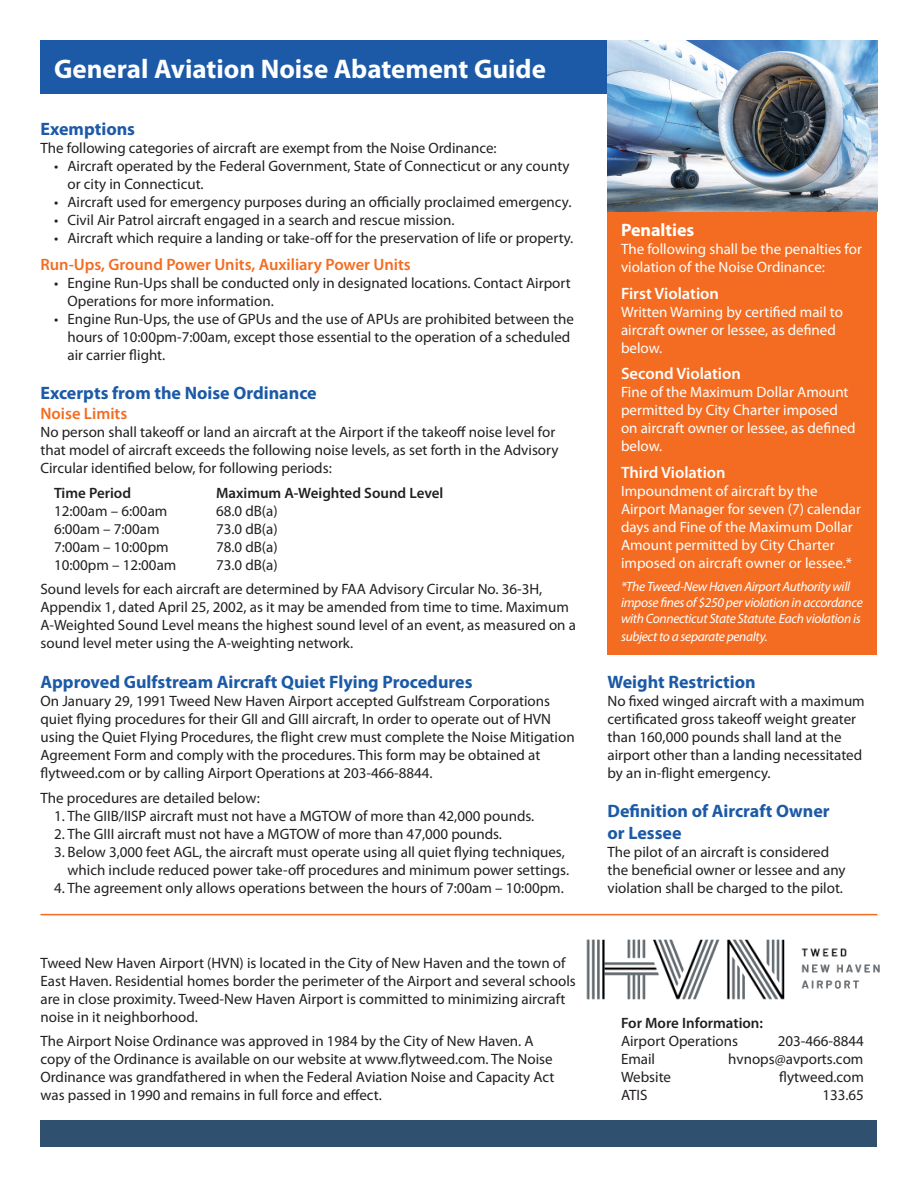
<style>
.page{position:relative;width:918px;height:1188px;background:#fff}
.page>*{position:absolute;margin:0;border:0;box-sizing:border-box;transform-origin:0 0}
.t1{font:700 27px "Myriad Pro";color:#fff}
.t2{font:700 18px/21.6px "Myriad Pro";color:#1c5aa7}
.t3{font:700 18px "Myriad Pro";color:#fff}
.t4{font:600 16.5px "Myriad Pro";color:#f36c21}
.t5{font:600 16.5px "Myriad Pro";color:#fff}
.t6{font:15px/18px "Myriad Pro";color:#231f20}
.t7{font:15px/18px "Myriad Pro";color:#fff}
.t8{font:600 15px "Myriad Pro";color:#231f20}
.t9{font:italic 13.5px/16.2px "Myriad Pro";letter-spacing:-.025em;color:#fff}
</style>
<div class="page">
<div style="left:40px;top:40px;width:838px;height:54px;background:#1c5aa7"></div>
<div style="left:40px;top:1120px;width:838px;height:28px;background:#2f516f"></div>
<div style="left:608px;top:209px;width:270px;height:446px;background:#f36c21"></div>
<hr style="left:40px;top:914px;width:838px;height:1px;background:#f36c21">
<img style="left:608px;top:41px;width:270px;height:171px">
<img style="left:586px;top:939px;width:294px;height:61px">
<h1 class="t1" style="left:54px;top:51px;width:493px">General Aviation Noise Abatement Guide</h1>
<p class="t2" style="left:40px;top:118px;width:96px">Exemptions</p>
<p class="t6" style="left:40px;top:139px;width:458px">The following categories of aircraft are exempt from the Noise Ordinance:</p>
<p class="t6" style="left:68px;top:157px;width:503px;text-indent:-14px">• Aircraft operated by the Federal Government, State of Connecticut or any county or city in Connecticut.</p>
<p class="t6" style="left:54px;top:193px;width:519px">• Aircraft used for emergency purposes during an officially proclaimed emergency.</p>
<p class="t6" style="left:54px;top:211px;width:402px">• Civil Air Patrol aircraft engaged in a search and rescue mission.</p>
<p class="t6" style="left:54px;top:229px;width:521px">• Aircraft which require a landing or take-off for the preservation of life or property.</p>
<p class="t4" style="left:40px;top:255px;width:372px">Run-Ups, Ground Power Units, Auxiliary Power Units</p>
<p class="t6" style="left:68px;top:273px;width:505px;text-indent:-14px">• Engine Run-Ups shall be conducted only in designated locations. Contact Airport<br>Operations for more information.</p>
<p class="t6" style="left:68px;top:309px;width:508px;text-indent:-14px">• Engine Run-Ups, the use of GPUs and the use of APUs are prohibited between the hours of 10:00pm-7:00am, except those essential to the operation of a scheduled air carrier flight.</p>
<p class="t2" style="left:40px;top:382px;width:278px">Excerpts from the Noise Ordinance</p>
<p class="t4" style="left:40px;top:404px;width:88px">Noise Limits</p>
<p class="t6" style="left:40px;top:423px;width:520px">No person shall takeoff or land an aircraft at the Airport if the takeoff noise level for that model of aircraft exceeds the following noise levels, as set forth in the Advisory<br>Circular identified below, for following periods:</p>
<p class="t8" style="left:54px;top:484px;width:79px">Time Period</p>
<p class="t8" style="left:216px;top:484px;width:229px">Maximum A-Weighted Sound Level</p>
<p class="t6" style="left:54px;top:501px;width:115px">12:00am – 6:00am</p>
<p class="t6" style="left:216px;top:501px;width:63px">68.0 dB(a)</p>
<p class="t6" style="left:54px;top:519px;width:107px">6:00am – 7:00am</p>
<p class="t6" style="left:216px;top:519px;width:63px">73.0 dB(a)</p>
<p class="t6" style="left:54px;top:537px;width:116px">7:00am – 10:00pm</p>
<p class="t6" style="left:216px;top:537px;width:63px">78.0 dB(a)</p>
<p class="t6" style="left:54px;top:555px;width:124px">10:00pm – 12:00am</p>
<p class="t6" style="left:40px;top:552px;width:503px;line-height:24.8px;text-indent:176px">73.0 dB(a)<br>Sound levels for each aircraft are determined by FAA Advisory Circular No. 36-3H,</p>
<p class="t6" style="left:40px;top:598px;width:537px">Appendix 1, dated April 25, 2002, as it may be amended from time to time. Maximum<br>A-Weighted Sound Level means the highest sound level of an event, as measured on a sound level meter using the A-weighting network.</p>
<p class="t2" style="left:40px;top:671px;width:434px">Approved Gulfstream Aircraft Quiet Flying Procedures</p>
<p class="t6" style="left:40px;top:692px;width:536px">On January 29, 1991 Tweed New Haven Airport accepted Gulfstream Corporations quiet flying procedures for their GII and GIII aircraft, In order to operate out of HVN using the Quiet Flying Procedures, the flight crew must complete the Noise Mitigation Agreement Form and comply with the procedures. This form may be obtained at flytweed.com or by calling Airport Operations at 203-466-8844.</p>
<p class="t6" style="left:40px;top:789px;width:221px">The procedures are detailed below:</p>
<p class="t6" style="left:54px;top:807px;width:482px">1. The GIIB/IISP aircraft must not have a MGTOW of more than 42,000 pounds.</p>
<p class="t6" style="left:54px;top:825px;width:450px">2. The GIII aircraft must not have a MGTOW of more than 47,000 pounds.</p>
<p class="t6" style="left:54px;top:843px;width:517px;text-align:right">3. Below 3,000 feet AGL, the aircraft must operate using all quiet flying techniques, which include reduced power take-off procedures and minimum power settings.</p>
<p class="t6" style="left:54px;top:879px;width:511px">4. The agreement only allows operations between the hours of 7:00am – 10:00pm.</p>
<p class="t6" style="left:40px;top:953px;width:537px">Tweed New Haven Airport (HVN) is located in the City of New Haven and the town of East Haven. Residential homes border the perimeter of the Airport and several schools are in close proximity. Tweed-New Haven Airport is committed to minimizing aircraft noise in it neighborhood.</p>
<p class="t6" style="left:40px;top:1032px;width:515px">The Airport Noise Ordinance was approved in 1984 by the City of New Haven. A copy of the Ordinance is available on our website at www.flytweed.com. The Noise Ordinance was grandfathered in when the Federal Aviation Noise and Capacity Act was passed in 1990 and remains in full force and effect.</p>
<p class="t3" style="left:621px;top:218px;width:75px">Penalties</p>
<p class="t7" style="left:621px;top:240px;width:242px">The following shall be the penalties for violation of the Noise Ordinance:</p>
<p class="t5" style="left:621px;top:284px;width:99px">First Violation</p>
<p class="t7" style="left:621px;top:303px;width:223px">Written Warning by certified mail to aircraft owner or lessee, as defined below.</p>
<p class="t5" style="left:621px;top:365px;width:121px">Second Violation</p>
<p class="t7" style="left:621px;top:383px;width:236px">Fine of the Maximum Dollar Amount permitted by City Charter imposed on aircraft owner or lessee, as defined below.</p>
<p class="t5" style="left:621px;top:463px;width:106px">Third Violation</p>
<p class="t7" style="left:621px;top:482px;width:242px">Impoundment of aircraft by the Airport Manager for seven (7) calendar days and Fine of the Maximum Dollar Amount permitted by City Charter imposed on aircraft owner or lessee.*</p>
<p class="t9" style="left:621px;top:578px;width:243px">*The Tweed-New Haven Airport Authority will impose fines of $250 per violation in accordance with Connecticut State Statute. Each violation is</p>
<p class="t9" style="left:621px;top:628px;width:148px">subject to a separate penalty.</p>
<p class="t2" style="left:608px;top:670px;width:150px">Weight Restriction</p>
<p class="t6" style="left:608px;top:691px;width:259px">No fixed winged aircraft with a maximum certificated gross takeoff weight greater than 160,000 pounds shall land at the airport other than a landing necessitated by an in-flight emergency.</p>
<p class="t2" style="left:608px;top:800px;width:224px">Definition of Aircraft Owner or Lessee</p>
<p class="t6" style="left:608px;top:843px;width:240px">The pilot of an aircraft is considered the beneficial owner or lessee and any violation shall be charged to the pilot.</p>
<p class="t8" style="left:621px;top:1015px;width:144px">For More Information:</p>
<p class="t6" style="left:621px;top:1032px;width:119px">Airport Operations</p>
<p class="t6" style="left:778px;top:1032px;width:88px">203-466-8844</p>
<p class="t6" style="left:621px;top:1050px;width:36px">Email</p>
<p class="t6" style="left:728px;top:1050px;width:137px">hvnops@avports.com</p>
<p class="t6" style="left:621px;top:1068px;width:52px">Website</p>
<p class="t6" style="left:779px;top:1068px;width:86px">flytweed.com</p>
<p class="t6" style="left:621px;top:1086px;width:28px">ATIS</p>
<p class="t6" style="left:822px;top:1086px;width:43px">133.65</p>
</div>
